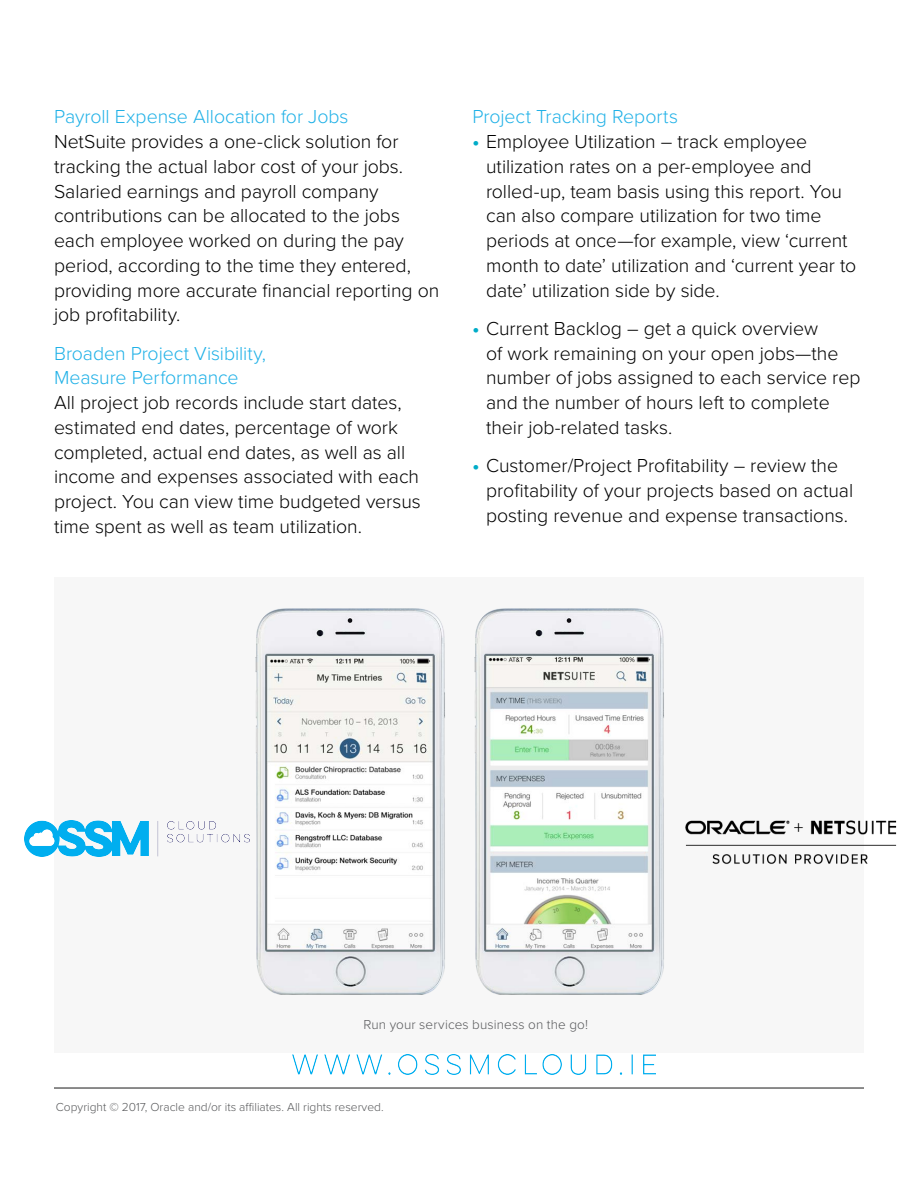
<style>
.page{position:relative;width:918px;height:1188px;background:#fff}
.page>*{position:absolute;margin:0;border:0;box-sizing:border-box;transform-origin:0 0}
.Body{font:300 19.5px/24.8px "Proxima Nova";letter-spacing:-.005em;color:#000}
.Body-2{font:300 19.5px "Proxima Nova";letter-spacing:-.005em;color:#20b1e7}
.Caption_2016{font:300 13.5px "Proxima Nova";letter-spacing:.01em;color:#58595b}
.t1{font:300 12px "Proxima Nova";color:#58595b}
.s1{color:#20b1e7}
.s2{font-weight:700;color:#00acc8}
</style>
<div class="page">
<hr style="left:54px;top:1087px;width:810px;height:2px;background:#666">
<div style="left:54px;top:578px;width:810px;height:475px;background:#f7f7f7"></div>
<img style="left:255px;top:608px;width:190px;height:387px">
<img style="left:474px;top:608px;width:190px;height:387px">
<img style="left:24px;top:821px;width:226px;height:35px">
<img style="left:292px;top:1055px;width:364px;height:19px">
<img style="left:660px;top:807px;width:237px;height:72px">
<p class="Body" style="left:54px;top:103px;width:387px"><span class="s1">Payroll Expense Allocation for Jobs<br></span>NetSuite provides a one-click solution for tracking the actual labor cost of your jobs.<br>Salaried earnings and payroll company contributions can be allocated to the jobs each employee worked on during the pay period, according to the time they entered, providing more accurate financial reporting on job profitability.</p>
<p class="Body" style="left:54px;top:340px;width:368px"><span class="s1">Broaden Project Visibility,<br>Measure Performance<br></span>All project job records include start dates, estimated end dates, percentage of work completed, actual end dates, as well as all income and expenses associated with each project. You can view time budgeted versus time spent as well as team utilization.</p>
<p class="Body-2" style="left:473px;top:102px;width:207px">Project Tracking Reports</p>
<p class="Body" style="left:486px;top:128px;width:372px;text-indent:-14px"><span class="s2">•</span> Employee Utilization – track employee utilization rates on a per-employee and rolled-up, team basis using this report. You can also compare utilization for two time periods at once—for example, view ‘current month to date’ utilization and ‘current year to date’ utilization side by side.</p>
<p class="Body" style="left:486px;top:315px;width:376px;text-indent:-14px"><span class="s2">•</span> Current Backlog – get a quick overview<br>of work remaining on your open jobs—the number of jobs assigned to each service rep and the number of hours left to complete their job-related tasks.</p>
<p class="Body" style="left:486px;top:452px;width:369px;text-indent:-14px"><span class="s2">•</span> Customer/Project Profitability – review the profitability of your projects based on actual posting revenue and expense transactions.</p>
<p class="Caption_2016" style="left:363px;top:1014px;width:226px">Run your services business on the go!</p>
<p class="t1" style="left:56px;top:1098px;width:329px">Copyright © 2017, Oracle and/or its affiliates. All rights reserved.</p>
</div>
